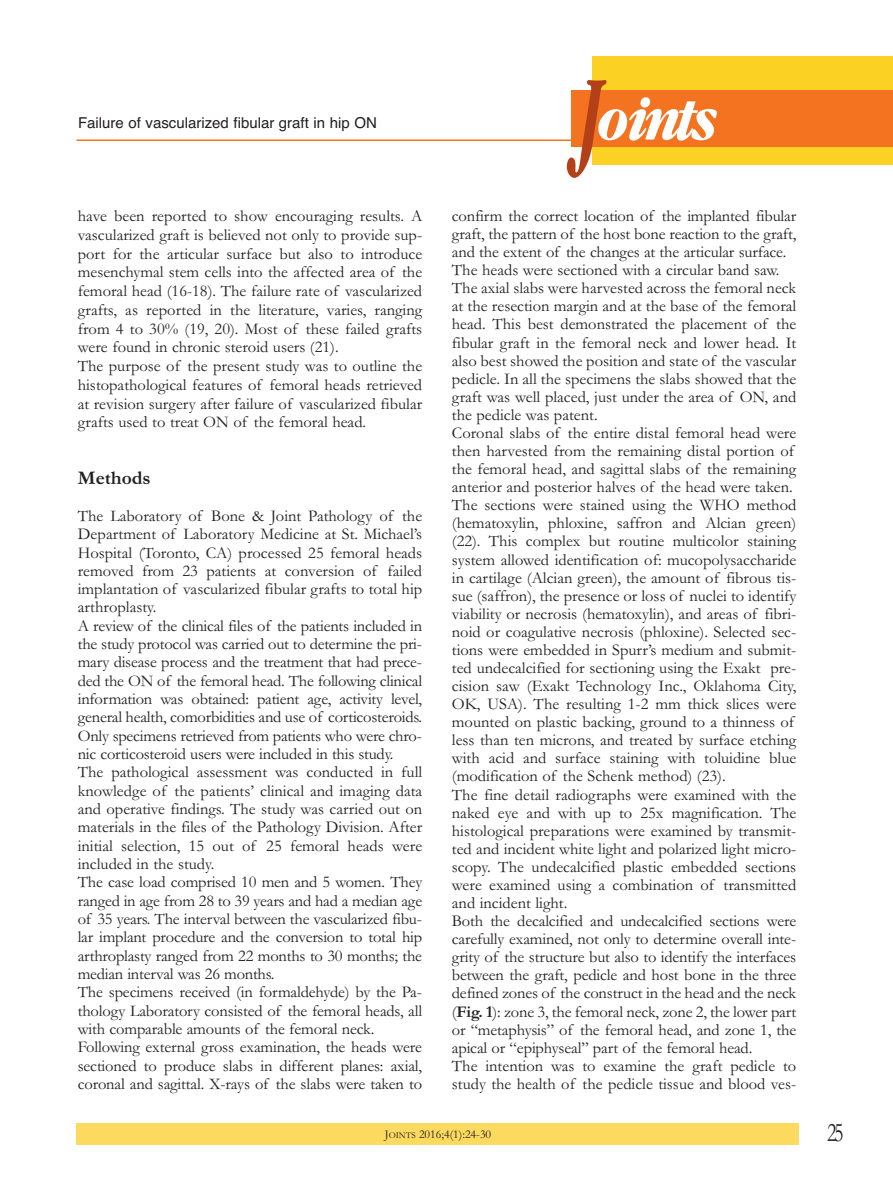
<style>
.page{position:relative;width:893px;height:1191px;background:#fff}
.page>*{position:absolute;margin:0;border:0;box-sizing:border-box;transform-origin:0 0}
.t1{font:italic 700 55.8px "Garamond Cond";letter-spacing:-.085em;color:#fff}
.t2{font:27px "Garamond";color:#231f20;scale:.75 1}
.t3{font:700 19.5px "Garamond";color:#231f20}
.t4{font:16.5px/18px "Garamond";color:#231f20}
.t5{font:15px "Helvetica";color:#231f20}
.t6{font:12px "Garamond";color:#231f20}
.s1{font-size:99.9px;color:#b44018}
.s2{font-weight:700}
.s3{font-size:9px}
</style>
<div class="page">
<div style="left:77px;top:1123px;width:722px;height:22px;background:#fcd95f"></div>
<hr style="left:77px;top:139px;width:640px;height:2px;background:#f47321">
<div style="left:592px;top:56px;width:301px;height:108px;background:#fbd124"></div>
<div style="left:571px;top:91px;width:322px;height:56px;background:#f47321"></div>
<p class="t5" style="left:78px;top:114px;width:300px">Failure of vascularized fibular graft in hip ON</p>
<p class="t4" style="left:78px;top:206px;width:346px;line-height:18.8px">have been reported to show encouraging results. A vascularized graft is believed not only to provide sup&shy;port for the articular surface but also to introduce mesenchymal stem cells into the affected area of the femoral head (16-18). the failure rate of vascularized grafts, as reported in the literature, varies, ranging from 4 to 30% (19, 20). Most of these failed grafts were found in chronic steroid users (21).<br>the purpose of the present study was to outline the histopathological features of femoral heads retrieved at revision surgery after failure of vascularized fibular grafts used to treat on of the femoral head.</p>
<p class="t3" style="left:78px;top:465px;width:74px">Methods</p>
<p class="t4" style="left:78px;top:506px;width:346px">the Laboratory of Bone &amp; Joint Pathology of the Department of Laboratory Medicine at st. Michael’s Hospital (toronto, CA) processed 25 femoral heads removed from 23 patients at conversion of failed implantation of vascularized fibular grafts to total hip arthroplasty.<br>A review of the clinical files of the patients included in the study protocol was carried out to determine the pri&shy;mary disease process and the treatment that had prece&shy;ded the on of the femoral head. the following clinical information was obtained: patient age, activity level, general health, comorbidities and use of corticosteroids. only specimens retrieved from patients who were chro&shy;nic corticosteroid users were included in this study. the pathological assessment was conducted in full knowledge of the patients’ clinical and imaging data and operative findings. the study was carried out on materials in the files of the Pathology Division. After initial selection, 15 out of 25 femoral heads were included in the study.<br>the case load comprised 10 men and 5 women. they ranged in age from 28 to 39 years and had a median age of 35 years. the interval between the vascularized fibu&shy;lar implant procedure and the conversion to total hip arthroplasty ranged from 22 months to 30 months; the median interval was 26 months.<br>the specimens received (in formaldehyde) by the Pa&shy;thology Laboratory consisted of the femoral heads, all with comparable amounts of the femoral neck.<br>Following external gross examination, the heads were sectioned to produce slabs in different planes: axial, coronal and sagittal. X-rays of the slabs were taken to</p>
<h1 class="t1" style="left:574px;top:88px;width:140px"><span class="s1">J</span>oints</h1>
<p class="t4" style="left:452px;top:206px;width:346px">confirm the correct location of the implanted fibular graft, the pattern of the host bone reaction to the graft, and the extent of the changes at the articular surface. the heads were sectioned with a circular band saw. the axial slabs were harvested across the femoral neck at the resection margin and at the base of the femoral head. this best demonstrated the placement of the fibular graft in the femoral neck and lower head. it also best showed the position and state of the vascular pedicle. in all the specimens the slabs showed that the graft was well placed, just under the area of on, and the pedicle was patent.<br>Coronal slabs of the entire distal femoral head were then harvested from the remaining distal portion of the femoral head, and sagittal slabs of the remaining anterior and posterior halves of the head were taken. the sections were stained using the WHo method (hematoxylin, phloxine, saffron and Alcian green) (22). this complex but routine multicolor staining system allowed identification of: mucopolysaccharide in cartilage (Alcian green), the amount of fibrous tis&shy;sue (saffron), the presence or loss of nuclei to identify viability or necrosis (hematoxylin), and areas of fibri&shy;noid or coagulative necrosis (phloxine). selected sec&shy;tions were embedded in spurr’s medium and submit&shy;ted undecalcified for sectioning using the Exakt pre&shy;cision saw (Exakt technology inc., oklahoma City, oK, UsA). the resulting 1-2 mm thick slices were mounted on plastic backing, ground to a thinness of less than ten microns, and treated by surface etching with acid and surface staining with toluidine blue (modification of the schenk method) (23).<br>the fine detail radiographs were examined with the naked eye and with up to 25x magnification. the histological preparations were examined by transmit&shy;ted and incident white light and polarized light micro&shy;scopy. the undecalcified plastic embedded sections were examined using a combination of transmitted and incident light.<br>Both the decalcified and undecalcified sections were carefully examined, not only to determine overall inte&shy;grity of the structure but also to identify the interfaces between the graft, pedicle and host bone in the three defined zones of the construct in the head and the neck (<span class="s2">Fig. 1</span>): zone 3, the femoral neck, zone 2, the lower part or “metaphysis” of the femoral head, and zone 1, the apical or “epiphyseal” part of the femoral head.<br>the intention was to examine the graft pedicle to study the health of the pedicle tissue and blood ves-</p>
<p class="t6" style="left:385px;top:1126px;width:108px">J<span class="s3">oints</span> 2016;4(1):24-30</p>
<h2 class="t2" style="left:827px;top:1116px;width:24px">25</h2>
</div>
